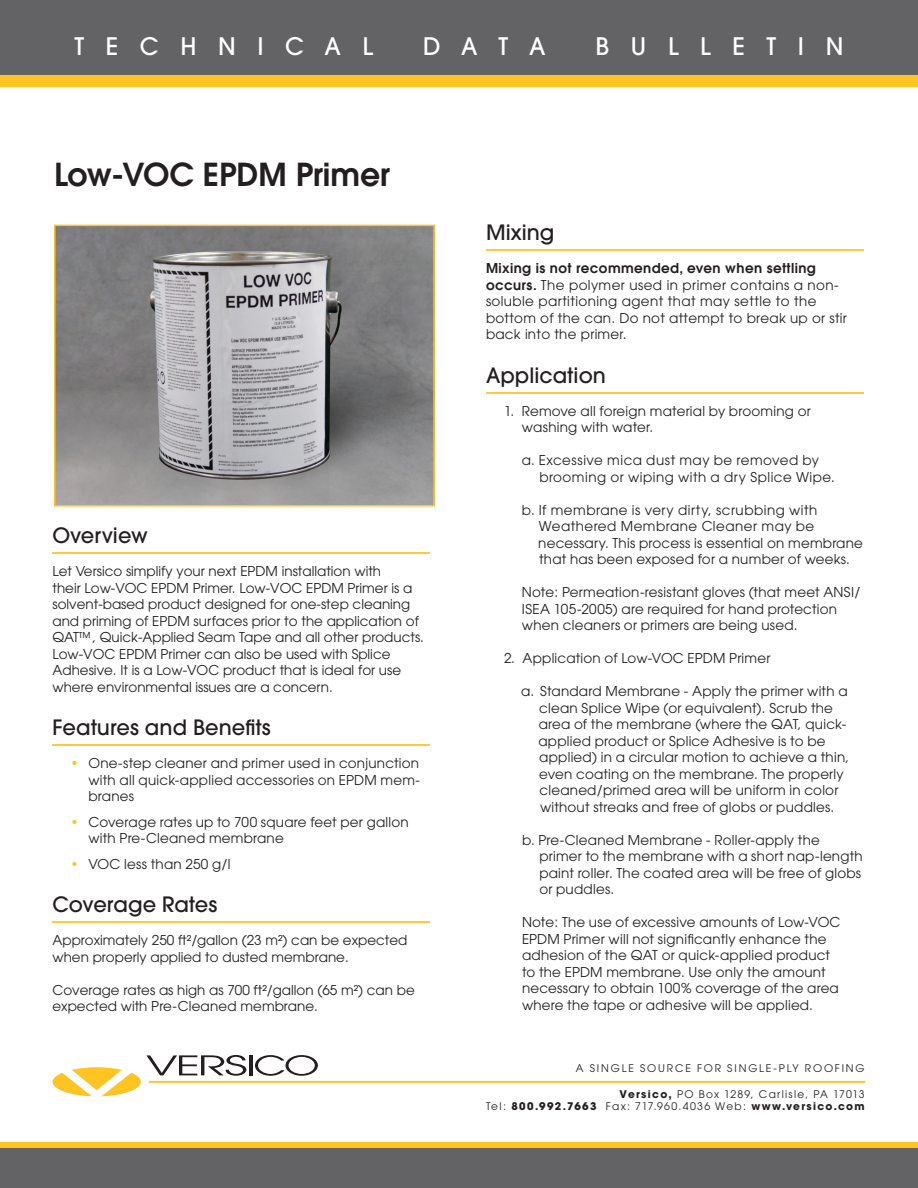
<style>
.page{position:relative;width:918px;height:1188px;background:#fff}
.page>*{position:absolute;margin:0;border:0;box-sizing:border-box;transform-origin:0 0}
.t1{font:600 31.5px "Avant Garde";letter-spacing:-.005em;color:#231f20}
.t2{font:500 24px "Avant Garde";letter-spacing:.9em;color:#fff}
.t3{font:500 21px "Avant Garde";color:#231f20}
.t4{font:13.5px/16.5px "Avant Garde";letter-spacing:.015em;color:#231f20}
.t5{font:13.5px/16.5px "Avant Garde";letter-spacing:.035em;color:#231f20}
.t6{font:10.5px/12.6px "Avant Garde";letter-spacing:.115em;color:#231f20;text-align:right}
.t7{font:10.5px "Avant Garde";letter-spacing:.165em;color:#231f20}
.s1{color:#fec422}
.s2{font-weight:600}
.s3{font-weight:700}
</style>
<div class="page">
<hr style="left:52px;top:553px;width:378px;height:1px;background:#ffc938">
<hr style="left:52px;top:745px;width:378px;height:1px;background:#ffc938">
<hr style="left:52px;top:922px;width:378px;height:1px;background:#ffc938">
<svg style="left:54px;top:225px;width:381px;height:282px;background:#959392"></svg>
<div style="left:0;top:1148px;width:918px;height:40px;background:#636366"></div>
<div style="left:0;top:1142px;width:918px;height:6px;background:#fec422"></div>
<div style="left:0;top:0;width:918px;height:81px;background:#636366"></div>
<div style="left:0;top:75px;width:918px;height:12px;background:#fec422"></div>
<svg style="left:255px;top:1055px;width:63px;height:21px"></svg>
<hr style="left:249px;top:1055px;width:3px;height:20px;background:#231f20">
<hr style="left:149px;top:1081px;width:716px;height:2px;background:#fec422">
<svg style="left:53px;top:1055px;width:193px;height:41px"></svg>
<hr style="left:486px;top:250px;width:378px;height:1px;background:#ffc938">
<hr style="left:486px;top:392px;width:378px;height:2px;background:#ffc938">
<h2 class="t2" style="left:75px;top:37px;width:300px">TECHNICAL</h2>
<h2 class="t2" style="left:423px;top:37px;width:124px">DATA</h2>
<h2 class="t2" style="left:595px;top:37px;width:249px">BULLETIN</h2>
<h1 class="t1" style="left:54px;top:162px;width:338px">Low-VOC EPDM Primer</h1>
<h3 class="t3" style="left:52px;top:528px;width:97px">Overview</h3>
<p class="t4" style="left:52px;top:564px;width:373px">Let Versico simplify your next EPDM installation with<br>their Low-VOC EPDM Primer. Low-VOC EPDM Primer is a solvent-based product designed for one-step cleaning and priming of EPDM surfaces prior to the application of QAT™, Quick-Applied Seam Tape and all other products.<br>Low-VOC EPDM Primer can also be used with Splice Adhesive. It is a Low-VOC product that is ideal for use where environmental issues are a concern.</p>
<h3 class="t3" style="left:52px;top:720px;width:220px">Features and Benefits</h3>
<p class="t4" style="left:88px;top:756px;width:333px;text-align:justify;text-indent:-18px"><span class="s1">•</span> One-step cleaner and primer used in conjunction with all quick-applied accessories on EPDM mem&shy;branes</p>
<p class="t4" style="left:88px;top:815px;width:322px;text-indent:-18px"><span class="s1">•</span> Coverage rates up to 700 square feet per gallon with Pre-Cleaned membrane</p>
<p class="t4" style="left:70px;top:857px;width:161px"><span class="s1">•</span> VOC less than 250 g/l</p>
<h3 class="t3" style="left:52px;top:897px;width:166px">Coverage Rates</h3>
<p class="t4" style="left:52px;top:933px;width:357px">Approximately 250 ft²/gallon (23 m²) can be expected when properly applied to dusted membrane.</p>
<p class="t4" style="left:52px;top:983px;width:364px">Coverage rates as high as 700 ft²/gallon (65 m²) can be expected with Pre-Cleaned membrane.</p>
<h3 class="t3" style="left:486px;top:225px;width:70px">Mixing</h3>
<p class="t4" style="left:486px;top:261px;width:362px"><span class="s2">Mixing is not recommended, even when settling occurs.</span> The polymer used in primer contains a non&shy;soluble partitioning agent that may settle to the bottom of the can. Do not attempt to break up or stir back into the primer.</p>
<h3 class="t3" style="left:486px;top:367px;width:122px">Application</h3>
<p class="t4" style="left:522px;top:404px;width:290px;text-indent:-18px">1. Remove all foreign material by brooming or washing with water.</p>
<p class="t5" style="left:539px;top:453px;width:297px;text-indent:-17px">a. Excessive mica dust may be removed by brooming or wiping with a dry Splice Wipe.</p>
<p class="t4" style="left:538px;top:503px;width:326px;text-indent:-16px">b. If membrane is very dirty, scrubbing with Weathered Membrane Cleaner may be necessary. This process is essential on membrane that has been exposed for a number of weeks.</p>
<p class="t4" style="left:522px;top:585px;width:340px">Note: Permeation-resistant gloves (that meet ANSI/<br>ISEA 105-2005) are required for hand protection when cleaners or primers are being used.</p>
<p class="t4" style="left:504px;top:651px;width:268px">2. Application of Low-VOC EPDM Primer</p>
<p class="t4" style="left:538px;top:684px;width:312px;text-indent:-17px">a. Standard Membrane - Apply the primer with a clean Splice Wipe (or equivalent). Scrub the area of the membrane (where the QAT, quick&shy;applied product or Splice Adhesive is to be applied) in a circular motion to achieve a thin, even coating on the membrane. The properly cleaned/primed area will be uniform in color without streaks and free of globs or puddles.</p>
<p class="t4" style="left:539px;top:833px;width:325px;text-indent:-17px">b. Pre-Cleaned Membrane - Roller-apply the primer to the membrane with a short nap-length paint roller. The coated area will be free of globs or puddles.</p>
<p class="t4" style="left:522px;top:915px;width:320px">Note: The use of excessive amounts of Low-VOC EPDM Primer will not significantly enhance the adhesion of the QAT or quick-applied product to the EPDM membrane. Use only the amount necessary to obtain 100% coverage of the area where the tape or adhesive will be applied.</p>
<p class="t7" style="left:576px;top:1065px;width:290px">A SINGLE SOURCE FOR SINGLE-PLY ROOFING</p>
<p class="t6" style="left:486px;top:1088px;width:380px"><span class="s3">Versico,</span> PO Box 1289, Carlisle, PA 17013<br>Tel: <span class="s3">800.992.7663</span> Fax: 717.960.4036 Web: <span class="s3">www.versico.com</span></p>
</div>
